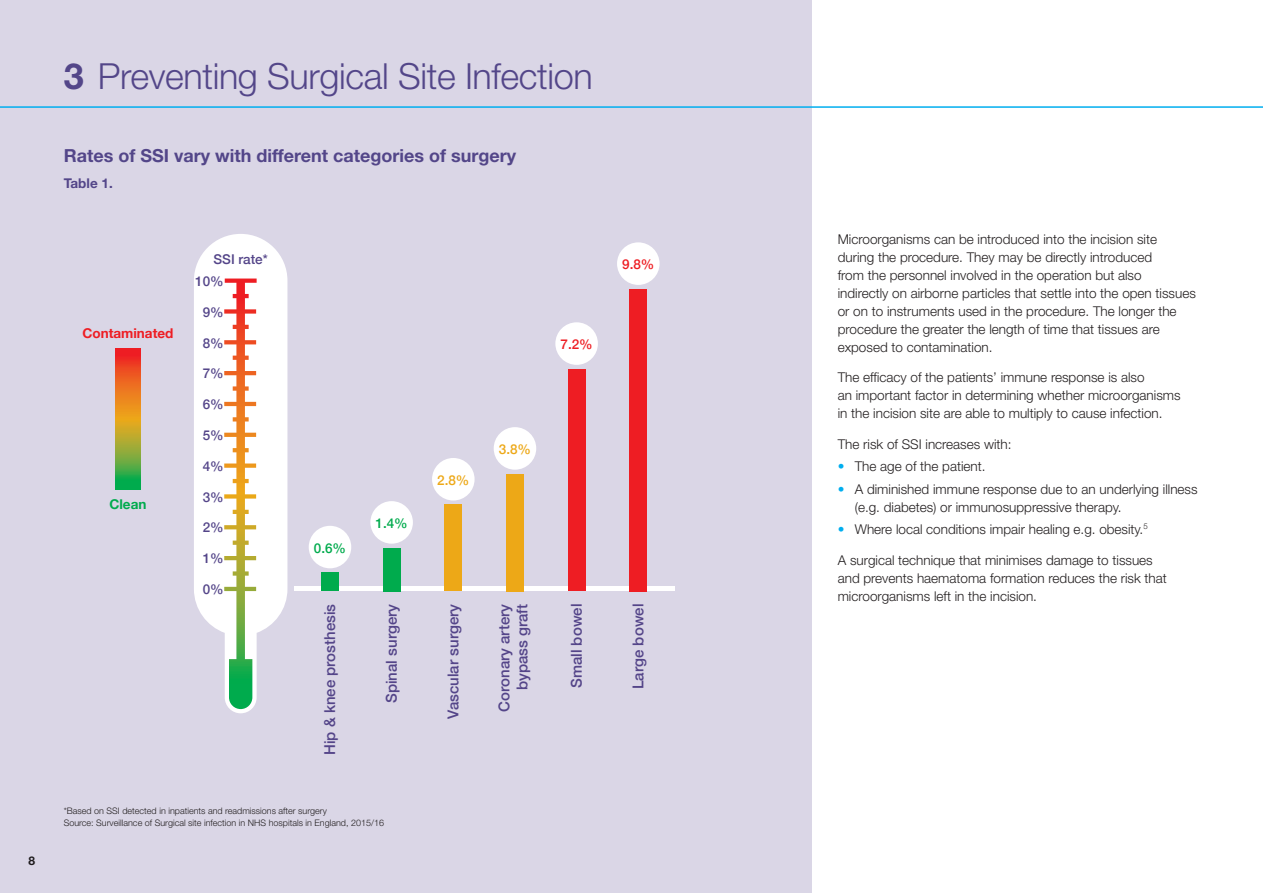
<style>
.page{position:relative;width:1263px;height:893px;background:#fff}
.page>*{position:absolute;margin:0;border:0;box-sizing:border-box;transform-origin:0 0}
.t1{font:300 36px "Helvetica Neue LT Std";letter-spacing:-.01em;color:#534689}
.t2{font:700 18px "Helvetica Neue LT Std";color:#534689}
.t3{font:500 15px/18px "Helvetica Neue";color:#544589;text-align:right}
.t4{font:300 13.5px/18px "Helvetica Neue LT Std";color:#231f20}
.t5{font:500 13.5px/22.4px "Helvetica Neue";color:#544589}
.t6{font:700 13.5px "Helvetica Neue";color:#ee1d23}
.t7{font:500 13.5px "Helvetica Neue";color:#00ab4d}
.t8{font:500 13.5px "Helvetica Neue";color:#eda817}
.t9{font:500 13.5px "Helvetica Neue";color:#ee1d23}
.t10{font:700 13.5px "Helvetica Neue LT Std";color:#534689}
.t11{font:700 13.5px "Helvetica Neue";color:#00ab4d}
.t12{font:700 12px "Helvetica Neue LT Std";color:#231f20}
.t13{font:300 9px/12px "Helvetica Neue LT Std";color:#231f20}
.s1{font-weight:700}
.s2{color:#00aeef}
</style>
<div class="page">
<div style="left:0;top:0;width:812px;height:893px;background:#dad6e6"></div>
<hr style="left:294px;top:587px;width:380px;height:4px;background:#fff">
<svg style="left:194px;top:234px;width:93px;height:479px;background:#eee9e0"></svg>
<div style="left:321px;top:573px;width:17px;height:18px;background:#00ab4d"></div>
<div style="left:383px;top:548px;width:17px;height:43px;background:#00ab4d"></div>
<div style="left:445px;top:505px;width:17px;height:86px;background:#eda817"></div>
<div style="left:506px;top:474px;width:17px;height:117px;background:#eda817"></div>
<div style="left:568px;top:369px;width:17px;height:222px;background:#ee1d23"></div>
<div style="left:630px;top:289px;width:17px;height:302px;background:#ee1d23"></div>
<div style="left:309px;top:526px;width:42px;height:42px;background:#fff;border-radius:50%"></div>
<div style="left:370px;top:501px;width:43px;height:43px;background:#fff;border-radius:50%"></div>
<div style="left:432px;top:458px;width:43px;height:42px;background:#fff;border-radius:50%"></div>
<div style="left:494px;top:427px;width:42px;height:43px;background:#fff;border-radius:50%"></div>
<div style="left:555px;top:322px;width:43px;height:43px;background:#fff;border-radius:50%"></div>
<div style="left:617px;top:242px;width:42px;height:43px;background:#fff;border-radius:50%"></div>
<svg style="left:115px;top:349px;width:26px;height:140px;background:#b4872c"></svg>
<hr style="left:0;top:106px;width:1263px;height:2px;background:#00aeef">
<p class="t12" style="left:29px;top:854px;width:8px">8</p>
<p class="t1" style="left:64px;top:55px;width:530px"><span class="s1">3</span> Preventing Surgical Site Infection</p>
<p class="t2" style="left:64px;top:144px;width:454px">Rates of SSI vary with different categories of surgery</p>
<p class="t10" style="left:64px;top:175px;width:50px">Table 1.</p>
<p class="t6" style="left:82px;top:323px;width:92px">Contaminated</p>
<p class="t11" style="left:109px;top:494px;width:38px">Clean</p>
<p class="t5" style="left:195px;top:246px;width:74px;text-indent:18px">SSI rate*<br>10%</p>
<p class="t5" style="left:203px;top:300px;width:23px">9%</p>
<p class="t5" style="left:203px;top:330px;width:23px">8%</p>
<p class="t5" style="left:203px;top:361px;width:23px">7%</p>
<p class="t5" style="left:203px;top:392px;width:23px">6%</p>
<p class="t5" style="left:203px;top:423px;width:23px">5%</p>
<p class="t5" style="left:203px;top:454px;width:23px">4%</p>
<p class="t5" style="left:203px;top:485px;width:23px">3%</p>
<p class="t5" style="left:203px;top:515px;width:23px">2%</p>
<p class="t5" style="left:203px;top:546px;width:23px">1%</p>
<p class="t5" style="left:203px;top:577px;width:23px">0%</p>
<p class="t7" style="left:314px;top:537px;width:34px">0.6%</p>
<p class="t7" style="left:375px;top:512px;width:34px">1.4%</p>
<p class="t8" style="left:437px;top:469px;width:34px">2.8%</p>
<p class="t8" style="left:499px;top:438px;width:34px">3.8%</p>
<p class="t9" style="left:560px;top:333px;width:34px">7.2%</p>
<p class="t9" style="left:622px;top:253px;width:34px">9.8%</p>
<p class="t3" style="left:320px;top:755px;width:153px;rotate:-90deg">Hip &amp; knee prosthesis</p>
<p class="t3" style="left:381px;top:703px;width:101px;rotate:-90deg">Spinal surgery</p>
<p class="t3" style="left:443px;top:719px;width:116px;rotate:-90deg">Vascular surgery</p>
<p class="t3" style="left:494px;top:712px;width:109px;rotate:-90deg">Coronary artery bypass graft</p>
<p class="t3" style="left:566px;top:688px;width:86px;rotate:-90deg">Small bowel</p>
<p class="t3" style="left:628px;top:689px;width:87px;rotate:-90deg">Large bowel</p>
<p class="t13" style="left:64px;top:805px;width:322px">*Based on SSI detected in inpatients and readmissions after surgery<br>Source: Surveillance of Surgical site infection in NHS hospitals in England, 2015/16</p>
<p class="t4" style="left:838px;top:229px;width:360px">Microorganisms can be introduced into the incision site during the procedure. They may be directly introduced<br>from the personnel involved in the operation but also<br>indirectly on airborne particles that settle into the open tissues or on to instruments used in the procedure. The longer the procedure the greater the length of time that tissues are exposed to contamination.</p>
<p class="t4" style="left:838px;top:368px;width:344px">The efficacy of the patients’ immune response is also<br>an important factor in determining whether microorganisms in the incision site are able to multiply to cause infection.</p>
<p class="t4" style="left:838px;top:435px;width:175px">The risk of SSI increases with:</p>
<p class="t4" style="left:838px;top:457px;width:149px"><span class="s2">•</span> The age of the patient.</p>
<p class="t4" style="left:855px;top:479px;width:344px;text-indent:-17px"><span class="s2">•</span> A diminished immune response due to an underlying illness (e.g. diabetes) or immunosuppressive therapy.</p>
<p class="t4" style="left:838px;top:520px;width:311px"><span class="s2">•</span> Where local conditions impair healing e.g. obesity.<sup>5</sup></p>
<p class="t4" style="left:838px;top:550px;width:331px">A surgical technique that minimises damage to tissues and prevents haematoma formation reduces the risk that microorganisms left in the incision.</p>
</div>
